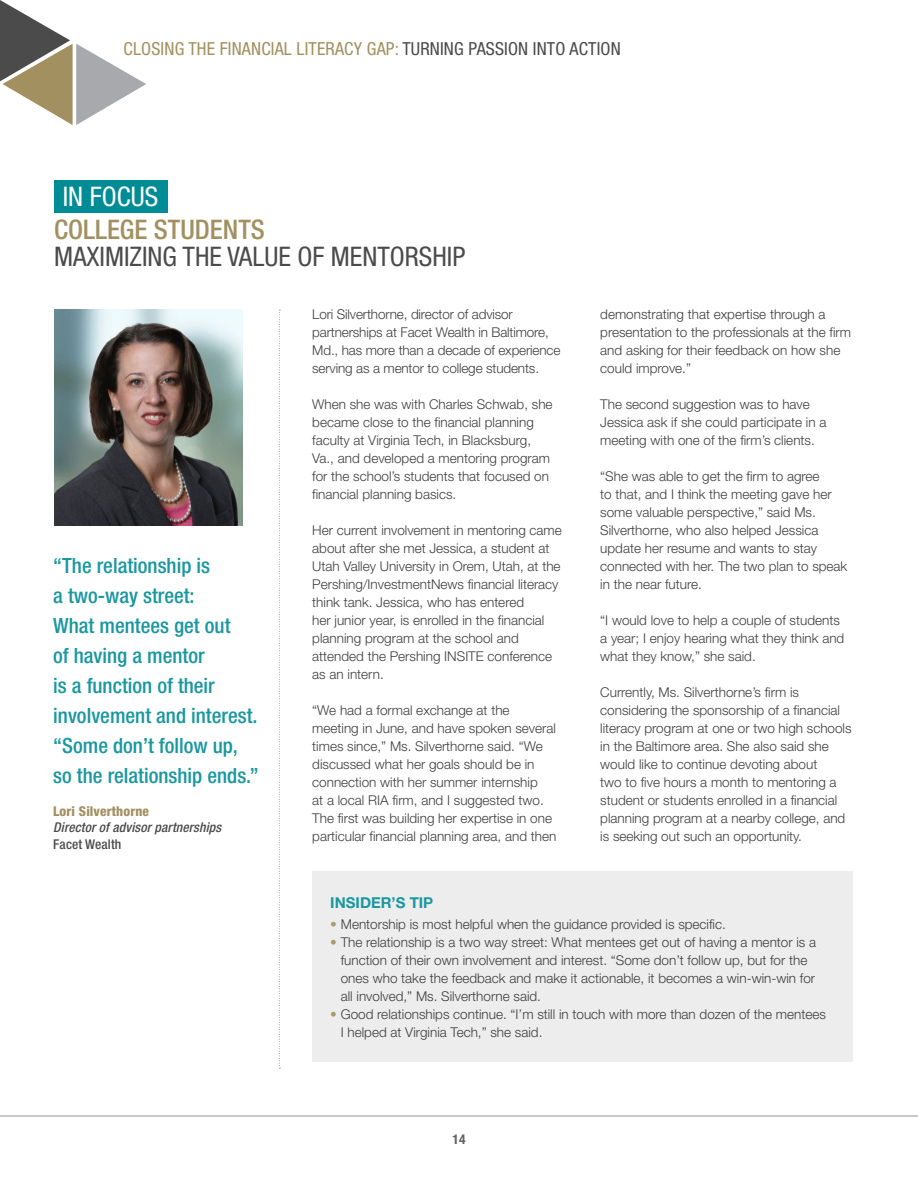
<style>
.page{position:relative;width:918px;height:1188px;background:#fff}
.page>*{position:absolute;margin:0;border:0;box-sizing:border-box;transform-origin:0 0}
.t1{font:condensed 27px "Helvetica Neue LT Std";color:#4b4b4b}
.t2{font:500 condensed 27px "Helvetica Neue LT Std";color:#a29060}
.t3{font:condensed 27px "Helvetica Neue LT Std";color:#fff}
.t4{font:500 condensed 21px/30px "Helvetica Neue LT Std";color:#1a97a0}
.t5{font:condensed 18px "Helvetica Neue LT Std";letter-spacing:.01em;color:#a29060}
.t6{font:700 15px "Helvetica Neue LT Std";color:#1a97a0}
.t7{font:300 13.5px/18px "Helvetica Neue LT Std";color:#3e3e3f}
.t8{font:italic 500 condensed 13.5px "Helvetica Neue LT Std";letter-spacing:.01em;color:#4b4b4b}
.t9{font:800 condensed 13.5px "Helvetica Neue LT Std";letter-spacing:.01em;color:#a29060}
.t10{font:500 condensed 13.5px "Helvetica Neue LT Std";letter-spacing:.01em;color:#4b4b4b}
.t11{font:700 condensed 13.5px "Helvetica Neue LT Std";color:#636366}
.s1{color:#4b4b4b}
.s2{color:#ab9b70}
</style>
<div class="page">
<hr style="left:0;top:1116px;width:918px;height:1px;background:#939598">
<svg style="left:0;top:0;width:146px;height:125px"></svg>
<div style="left:54px;top:180px;width:113px;height:33px;background:#008c95"></div>
<div style="left:312px;top:872px;width:540px;height:190px;background:#ededed"></div>
<img style="left:54px;top:310px;width:189px;height:216px">
<svg style="left:279px;top:310px;width:1px;height:759px"></svg>
<h3 class="t5" style="left:124px;top:38px;width:499px">CLOSING THE FINANCIAL LITERACY GAP: <span class="s1">TURNING PASSION INTO ACTION</span></h3>
<p class="t3" style="left:63px;top:181px;width:97px">IN FOCUS</p>
<p class="t2" style="left:54px;top:213px;width:212px">COLLEGE STUDENTS</p>
<p class="t1" style="left:54px;top:241px;width:413px">MAXIMIZING THE VALUE OF MENTORSHIP</p>
<p class="t4" style="left:53px;top:550px;width:158px">“The relationship is</p>
<p class="t4" style="left:53px;top:580px;width:207px">a two-way street:<br>What mentees get out<br>of having a mentor<br>is a function of their involvement and interest. “Some don’t follow up, so the relationship ends.”</p>
<p class="t9" style="left:53px;top:803px;width:97px">Lori Silverthorne</p>
<p class="t8" style="left:53px;top:819px;width:170px">Director of advisor partnerships</p>
<p class="t10" style="left:53px;top:836px;width:70px">Facet Wealth</p>
<p class="t7" style="left:312px;top:305px;width:250px">Lori Silverthorne, director of advisor partnerships at Facet Wealth in Baltimore, Md., has more than a decade of experience serving as a mentor to college students.</p>
<p class="t7" style="left:312px;top:395px;width:242px">When she was with Charles Schwab, she became close to the financial planning faculty at Virginia Tech, in Blacksburg, Va., and developed a mentoring program for the school’s students that focused on financial planning basics.</p>
<p class="t7" style="left:312px;top:521px;width:251px">Her current involvement in mentoring came about after she met Jessica, a student at Utah Valley University in Orem, Utah, at the Pershing/InvestmentNews financial literacy think tank. Jessica, who has entered<br>her junior year, is enrolled in the financial planning program at the school and attended the Pershing INSITE conference as an intern.</p>
<p class="t7" style="left:312px;top:701px;width:246px">“We had a formal exchange at the meeting in June, and have spoken several times since,” Ms. Silverthorne said. “We discussed what her goals should be in connection with her summer internship<br>at a local RIA firm, and I suggested two.<br>The first was building her expertise in one particular financial planning area, and then</p>
<p class="t7" style="left:600px;top:305px;width:252px">demonstrating that expertise through a presentation to the professionals at the firm and asking for their feedback on how she could improve.”</p>
<p class="t7" style="left:600px;top:395px;width:228px">The second suggestion was to have<br>Jessica ask if she could participate in a meeting with one of the firm’s clients.</p>
<p class="t7" style="left:600px;top:467px;width:249px">“She was able to get the firm to agree<br>to that, and I think the meeting gave her some valuable perspective,” said Ms.<br>Silverthorne, who also helped Jessica update her resume and wants to stay connected with her. The two plan to speak in the near future.</p>
<p class="t7" style="left:600px;top:611px;width:246px">“I would love to help a couple of students a year; I enjoy hearing what they think and what they know,” she said.</p>
<p class="t7" style="left:600px;top:683px;width:253px">Currently, Ms. Silverthorne’s firm is considering the sponsorship of a financial literacy program at one or two high schools in the Baltimore area. She also said she would like to continue devoting about<br>two to five hours a month to mentoring a student or students enrolled in a financial planning program at a nearby college, and is seeking out such an opportunity.</p>
<p class="t6" style="left:330px;top:893px;width:105px">INSIDER’S TIP</p>
<p class="t7" style="left:330px;top:915px;width:397px"><span class="s2">•</span> Mentorship is most helpful when the guidance provided is specific.</p>
<p class="t7" style="left:341px;top:933px;width:477px;text-indent:-11px"><span class="s2">•</span> The relationship is a two way street: What mentees get out of having a mentor is a function of their own involvement and interest. “Some don’t follow up, but for the ones who take the feedback and make it actionable, it becomes a win-win-win for all involved,” Ms. Silverthorne said.</p>
<p class="t7" style="left:341px;top:1005px;width:487px;text-indent:-11px"><span class="s2">•</span> Good relationships continue. “I’m still in touch with more than dozen of the mentees<br>I helped at Virginia Tech,” she said.</p>
<p class="t11" style="left:453px;top:1131px;width:14px">14</p>
</div>
